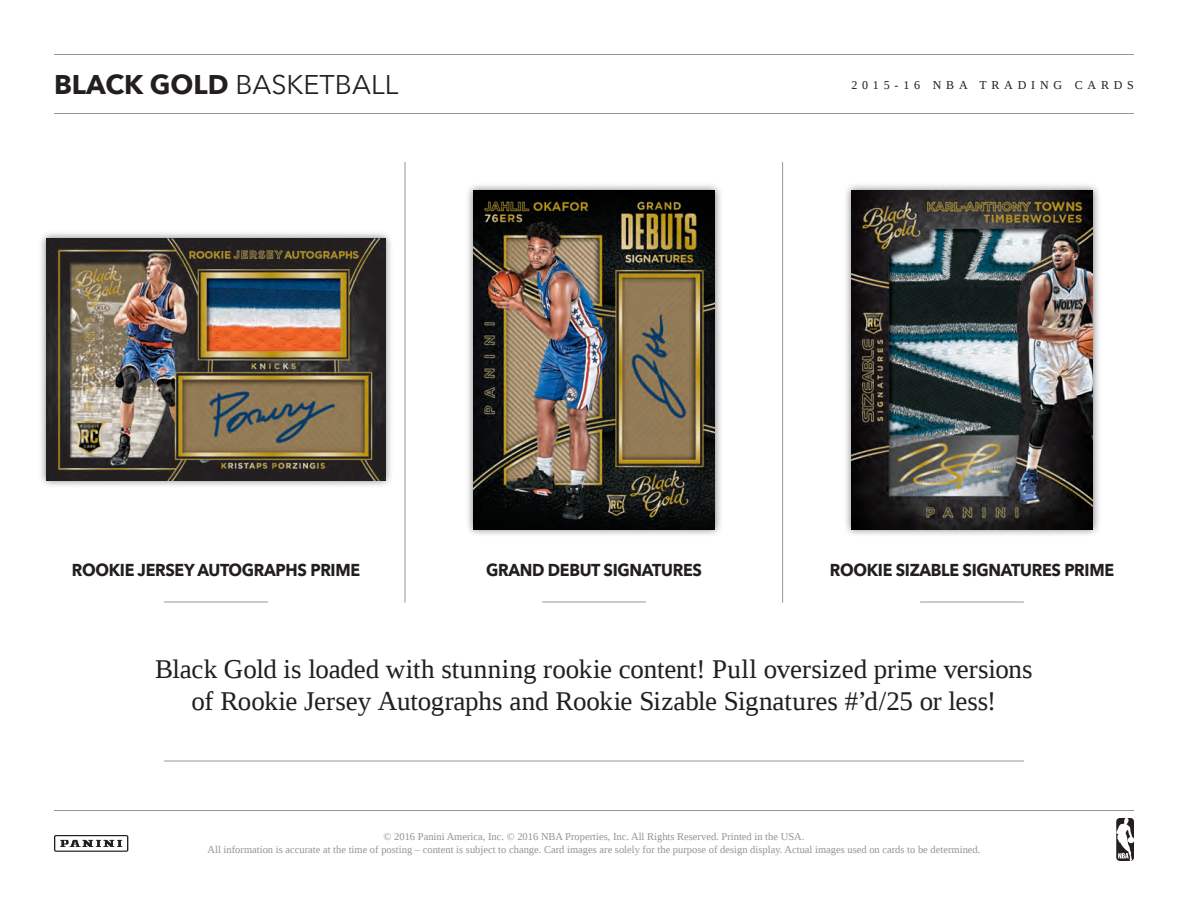
<style>
.page{position:relative;width:1188px;height:918px;background:#fff}
.page>*{position:absolute;margin:0;border:0;box-sizing:border-box;transform-origin:0 0}
.t1{font:27px/32.4px "Liberation Serif";letter-spacing:-.005em;color:#231f20;text-align:center}
.t2{font:27px "Avenir Next";color:#231f20}
.t3{font:700 17.25px "Avenir Next";letter-spacing:-.02em;color:#231f20;scale:.93 1}
.t4{font:12px "Liberation Serif";letter-spacing:.4em;color:#231f20}
.t5{font:10.5px/12.6px "Liberation Serif";color:#939598;text-align:center}
.s1{font-weight:700}
</style>
<div class="page">
<hr style="left:405px;top:162px;width:1px;height:441px;background:#939598">
<hr style="left:782px;top:162px;width:1px;height:441px;background:#939598">
<hr style="left:164px;top:602px;width:104px;height:1px;background:#939598">
<hr style="left:542px;top:602px;width:104px;height:1px;background:#939598">
<hr style="left:920px;top:602px;width:104px;height:1px;background:#939598">
<hr style="left:164px;top:761px;width:860px;height:1px;background:#939598">
<hr style="left:54px;top:113px;width:1080px;height:1px;background:#939598">
<hr style="left:54px;top:54px;width:1080px;height:1px;background:#939598">
<hr style="left:54px;top:810px;width:1080px;height:1px;background:#939598">
<svg style="left:54px;top:835px;width:74px;height:17px"></svg>
<svg style="left:1116px;top:818px;width:18px;height:43px"></svg>
<div style="left:38px;top:231px;width:356px;height:258px;background:#231f20;opacity:.6"></div>
<img style="left:47px;top:239px;width:338px;height:241px">
<div style="left:465px;top:182px;width:258px;height:355px;background:#231f20;opacity:.6"></div>
<img style="left:473px;top:190px;width:242px;height:339px">
<div style="left:843px;top:182px;width:258px;height:355px;background:#231f20;opacity:.6"></div>
<img style="left:851px;top:190px;width:242px;height:339px">
<h1 class="t2" style="left:54px;top:69px;width:346px"><span class="s1">BLACK GOLD</span> BASKETBALL</h1>
<p class="t4" style="left:851px;top:77px;width:284px">2015-16 NBA TRADING CARDS</p>
<p class="t3" style="left:72px;top:560px;width:312px">ROOKIE JERSEY AUTOGRAPHS PRIME</p>
<p class="t3" style="left:830px;top:560px;width:307px">ROOKIE SIZABLE SIGNATURES PRIME</p>
<p class="t3" style="left:486px;top:560px;width:234px">GRAND DEBUT SIGNATURES</p>
<p class="t1" style="left:155px;top:652px;width:879px">Black Gold is loaded with stunning rookie content! Pull oversized prime versions of Rookie Jersey Autographs and Rookie Sizable Signatures #’d/25 or less!</p>
<p class="t5" style="left:208px;top:831px;width:774px">© 2016 Panini America, Inc. © 2016 NBA Properties, Inc. All Rights Reserved. Printed in the USA.<br>All information is accurate at the time of posting – content is subject to change. Card images are solely for the purpose of design display. Actual images used on cards to be determined.</p>
</div>
